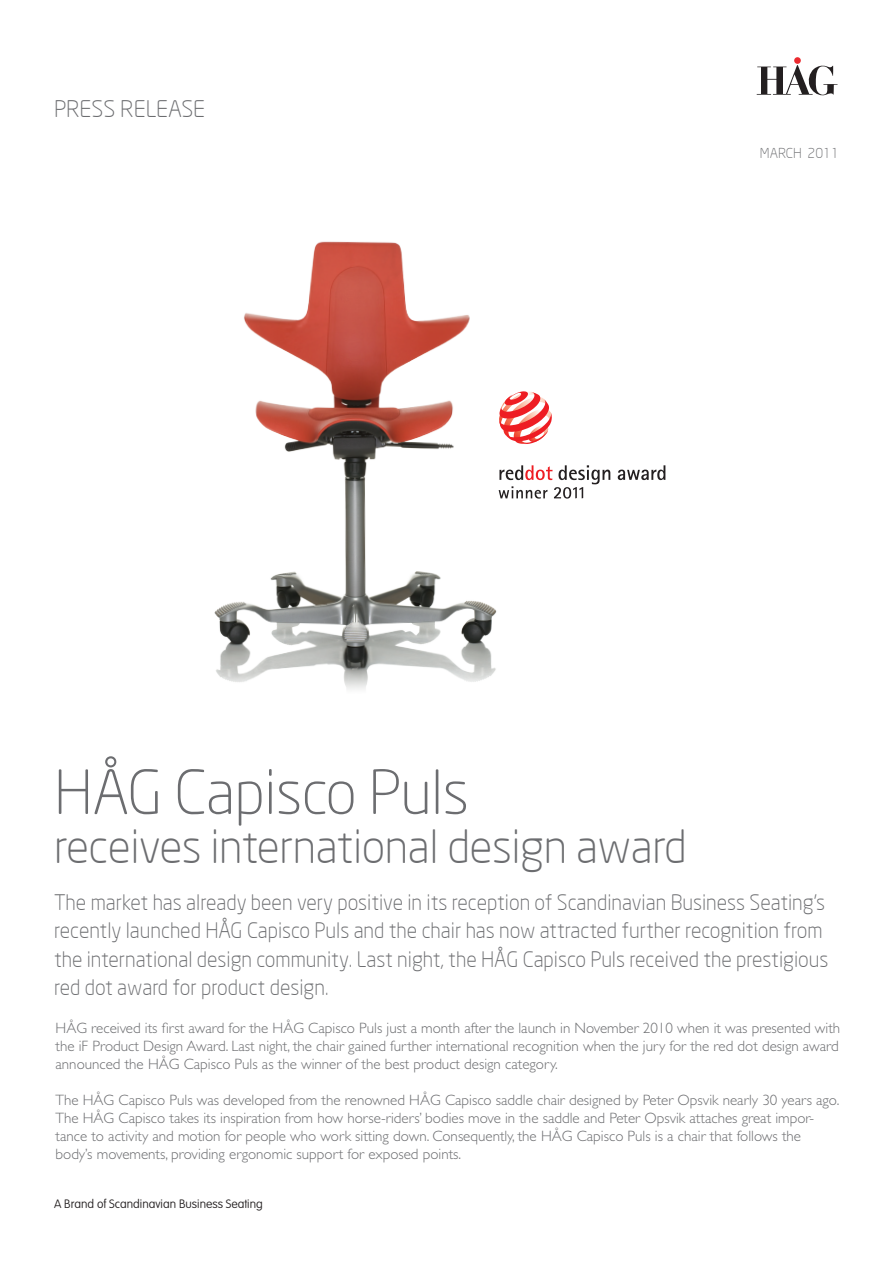
<style>
.page{position:relative;width:893px;height:1263px;background:#fff}
.page>*{position:absolute;margin:0;border:0;box-sizing:border-box;transform-origin:0 0}
.t1{font:300 60px "Neo Sans";letter-spacing:-.01em;color:#6c6d70}
.t2{font:300 45px "Neo Sans";letter-spacing:-.01em;color:#6c6d70}
.t3{font:300 22.5px "Neo Sans";color:#6c6d70}
.t4{font:300 21px/28.5px "Neo Sans";color:#6c6d70}
.t5{font:300 15px/18px "Gill Sans";color:#6c6d70;text-align:justify}
.t6{font:300 13.5px "Neo Sans";color:#6c6d70}
.t7{font:100 12px "VAG Rounded";color:#231f20}
</style>
<div class="page">
<div style="left:794px;top:57px;width:7px;height:7px;background:#eb2a2f;border-radius:50%"></div>
<svg style="left:757px;top:65px;width:81px;height:30px"></svg>
<svg style="left:618px;top:465px;width:47px;height:15px"></svg>
<svg style="left:566px;top:465px;width:44px;height:34px"></svg>
<img style="left:214px;top:241px;width:352px;height:448px">
<p class="t3" style="left:54px;top:95px;width:153px">PRESS RELEASE</p>
<p class="t6" style="left:760px;top:145px;width:81px">MARCH 2011</p>
<p class="t1" style="left:54px;top:756px;width:416px">HÅG Capisco Puls</p>
<p class="t2" style="left:54px;top:820px;width:634px">receives international design award</p>
<p class="t4" style="left:54px;top:888px;width:776px">The market has already been very positive in its reception of Scandinavian Business Seating’s recently launched HÅG Capisco Puls and the chair has now attracted further recognition from the international design community. Last night, the HÅG Capisco Puls received the prestigious red dot award for product design.</p>
<p class="t5" style="left:56px;top:1019px;width:786px">HÅG received its first award for the HÅG Capisco Puls just a month after the launch in November 2010 when it was presented with the iF Product Design Award. Last night, the chair gained further international recognition when the jury for the red dot design award announced the HÅG Capisco Puls as the winner of the best product design category.</p>
<p class="t5" style="left:56px;top:1091px;width:785px;text-align:left">The HÅG Capisco Puls was developed from the renowned HÅG Capisco saddle chair designed by Peter Opsvik nearly 30 years ago.<br>The HÅG Capisco takes its inspiration from how horse-riders’ bodies move in the saddle and Peter Opsvik attaches great impor&shy;tance to activity and motion for people who work sitting down. Consequently, the HÅG Capisco Puls is a chair that follows the body’s movements, providing ergonomic support for exposed points.</p>
<p class="t7" style="left:54px;top:1197px;width:210px">A Brand of Scandinavian Business Seating</p>
</div>
